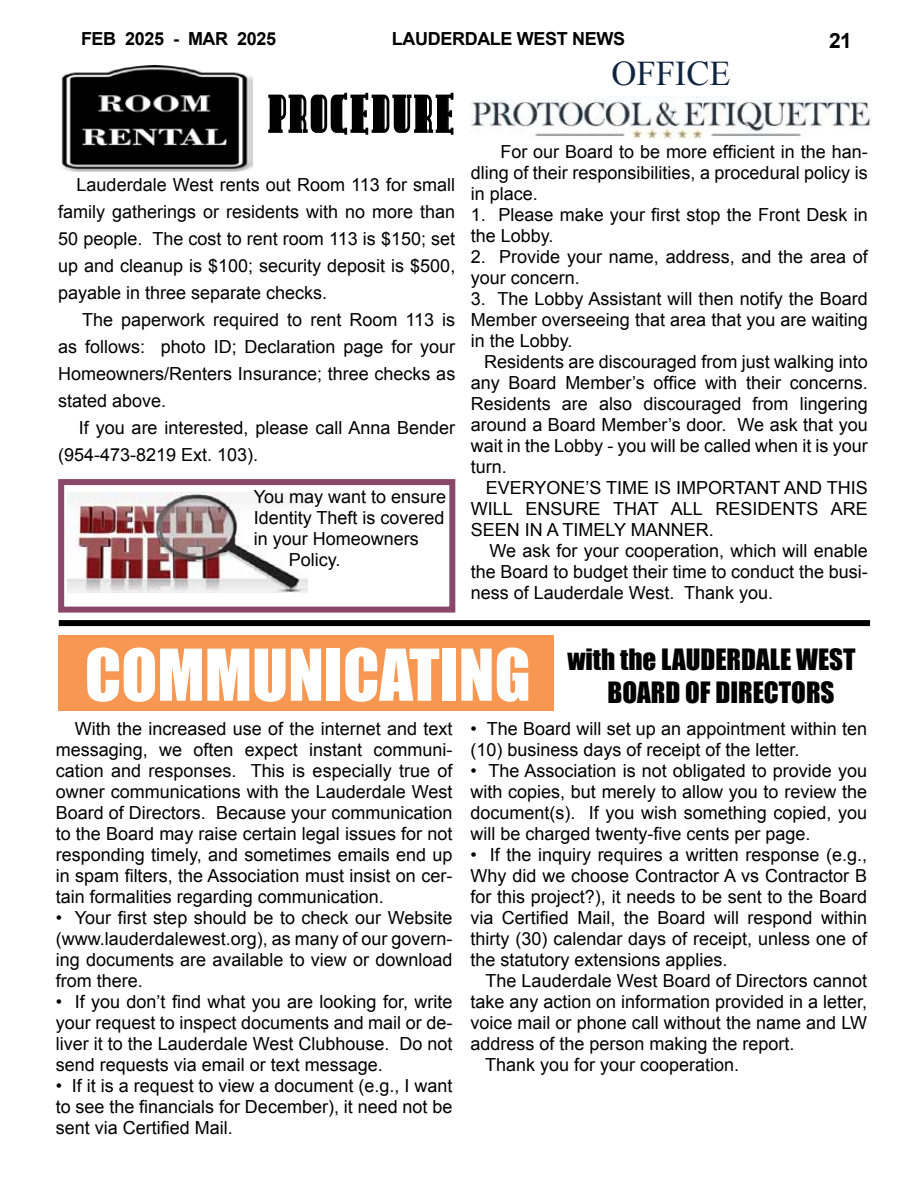
<style>
.page{position:relative;width:918px;height:1188px;background:#fff}
.page>*{position:absolute;margin:0;border:0;box-sizing:border-box;transform-origin:0 0}
.t1{font:66px "Impact";color:#fff}
.t2{font:52.5px "Avondale Cond";color:#000;scale:.93 1}
.t3{font:34.65px "Times New Roman";color:#0f243e}
.t4{font:27px/33px "Impact";color:#000}
.t5{font:700 21px "Arial";color:#000}
.t6{font:18px/21px "Arial";color:#000;text-align:justify}
.t7{font:700 18px "Arial";letter-spacing:-.02em;color:#000}
</style>
<div class="page">
<div style="left:58px;top:479px;width:397px;height:134px;border:6px solid #8a476a"></div>
<img style="left:67px;top:492px;width:241px;height:101px">
<div style="left:59px;top:620px;width:811px;height:6px;background:#000"></div>
<div style="left:58px;top:635px;width:496px;height:76px;background:#f79751"></div>
<img style="left:471px;top:97px;width:400px;height:42px">
<svg style="left:268px;top:92px;width:186px;height:43px"></svg>
<img style="left:61px;top:66px;width:191px;height:105px">
<p class="t7" style="left:81px;top:27px;width:197px">FEB 2025 - MAR 2025</p>
<p class="t7" style="left:392px;top:27px;width:235px">LAUDERDALE WEST NEWS</p>
<p class="t5" style="left:829px;top:27px;width:24px">21</p>
<h2 class="t2" style="left:267px;top:87px;width:204px">PROCEDURE</h2>
<p class="t6" style="left:58px;top:171px;width:399px;line-height:27px;text-indent:18px">Lauderdale West rents out Room 113 for small family gatherings or residents with no more than 50 people. The cost to rent room 113 is $150; set up and cleanup is $100; security deposit is $500, payable in three separate checks.</p>
<p class="t6" style="left:58px;top:306px;width:399px;line-height:27px;text-indent:24px">The paperwork required to rent Room 113 is as follows: photo ID; Declaration page for your Homeowners/Renters Insurance; three checks as stated above.</p>
<p class="t6" style="left:58px;top:414px;width:399px;line-height:27px;text-indent:21px">If you are interested, please call Anna Bender (954-473-8219 Ext. 103).</p>
<p class="t6" style="left:254px;top:487px;width:194px">You may want to ensure</p>
<p class="t6" style="left:254px;top:508px;width:192px">Identity Theft is covered</p>
<p class="t6" style="left:254px;top:529px;width:167px">in your Homeowners</p>
<p class="t6" style="left:289px;top:550px;width:53px">Policy.</p>
<h3 class="t3" style="left:611px;top:50px;width:121px">OFFICE</h3>
<p class="t6" style="left:471px;top:141px;width:399px;text-indent:30px">For our Board to be more efficient in the han&shy;dling of their responsibilities, a procedural policy is in place.</p>
<p class="t6" style="left:471px;top:205px;width:399px">1. Please make your first stop the Front Desk in the Lobby.</p>
<p class="t6" style="left:471px;top:247px;width:399px">2. Provide your name, address, and the area of your concern.</p>
<p class="t6" style="left:471px;top:289px;width:399px">3. The Lobby Assistant will then notify the Board Member overseeing that area that you are waiting in the Lobby.</p>
<p class="t6" style="left:471px;top:352px;width:399px;text-indent:13px">Residents are discouraged from just walking into any Board Member’s office with their concerns.<br>Residents are also discouraged from lingering around a Board Member’s door. We ask that you wait in the Lobby - you will be called when it is your turn.</p>
<p class="t6" style="left:471px;top:478px;width:399px;text-indent:15px">EVERYONE’S TIME IS IMPORTANT AND THIS WILL ENSURE THAT ALL RESIDENTS ARE SEEN IN A TIMELY MANNER.</p>
<p class="t6" style="left:471px;top:541px;width:399px;text-indent:19px">We ask for your cooperation, which will enable the Board to budget their time to conduct the busi&shy;ness of Lauderdale West. Thank you.</p>
<h1 class="t1" style="left:85px;top:624px;width:448px">COMMUNICATING</h1>
<h3 class="t4" style="left:608px;top:642px;width:250px;text-indent:-40px">with the LAUDERDALE WEST<br>BOARD OF DIRECTORS</h3>
<p class="t6" style="left:56px;top:719px;width:398px;text-indent:19px">With the increased use of the internet and text messaging, we often expect instant communi&shy;cation and responses. This is especially true of owner communications with the Lauderdale West Board of Directors. Because your communication to the Board may raise certain legal issues for not responding timely, and sometimes emails end up in spam filters, the Association must insist on cer&shy;tain formalities regarding communication.</p>
<p class="t6" style="left:56px;top:908px;width:398px">• Your first step should be to check our Website (www.lauderdalewest.org), as many of our govern&shy;ing documents are available to view or download from there.</p>
<p class="t6" style="left:56px;top:992px;width:398px">• If you don’t find what you are looking for, write your request to inspect documents and mail or de&shy;liver it to the Lauderdale West Clubhouse. Do not send requests via email or text message.</p>
<p class="t6" style="left:56px;top:1076px;width:398px">• If it is a request to view a document (e.g., I want to see the financials for December), it need not be sent via Certified Mail.</p>
<p class="t6" style="left:470px;top:719px;width:398px">• The Board will set up an appointment within ten (10) business days of receipt of the letter.</p>
<p class="t6" style="left:470px;top:761px;width:398px">• The Association is not obligated to provide you with copies, but merely to allow you to review the document(s). If you wish something copied, you will be charged twenty-five cents per page.</p>
<p class="t6" style="left:470px;top:845px;width:398px">• If the inquiry requires a written response (e.g., Why did we choose Contractor A vs Contractor B for this project?), it needs to be sent to the Board via Certified Mail, the Board will respond within thirty (30) calendar days of receipt, unless one of the statutory extensions applies.</p>
<p class="t6" style="left:486px;top:971px;width:383px">The Lauderdale West Board of Directors cannot</p>
<p class="t6" style="left:470px;top:992px;width:398px">take any action on information provided in a letter,</p>
<p class="t6" style="left:470px;top:1013px;width:398px">voice mail or phone call without the name and LW</p>
<p class="t6" style="left:470px;top:1034px;width:326px">address of the person making the report.</p>
<p class="t6" style="left:485px;top:1055px;width:256px">Thank you for your cooperation.</p>
</div>
